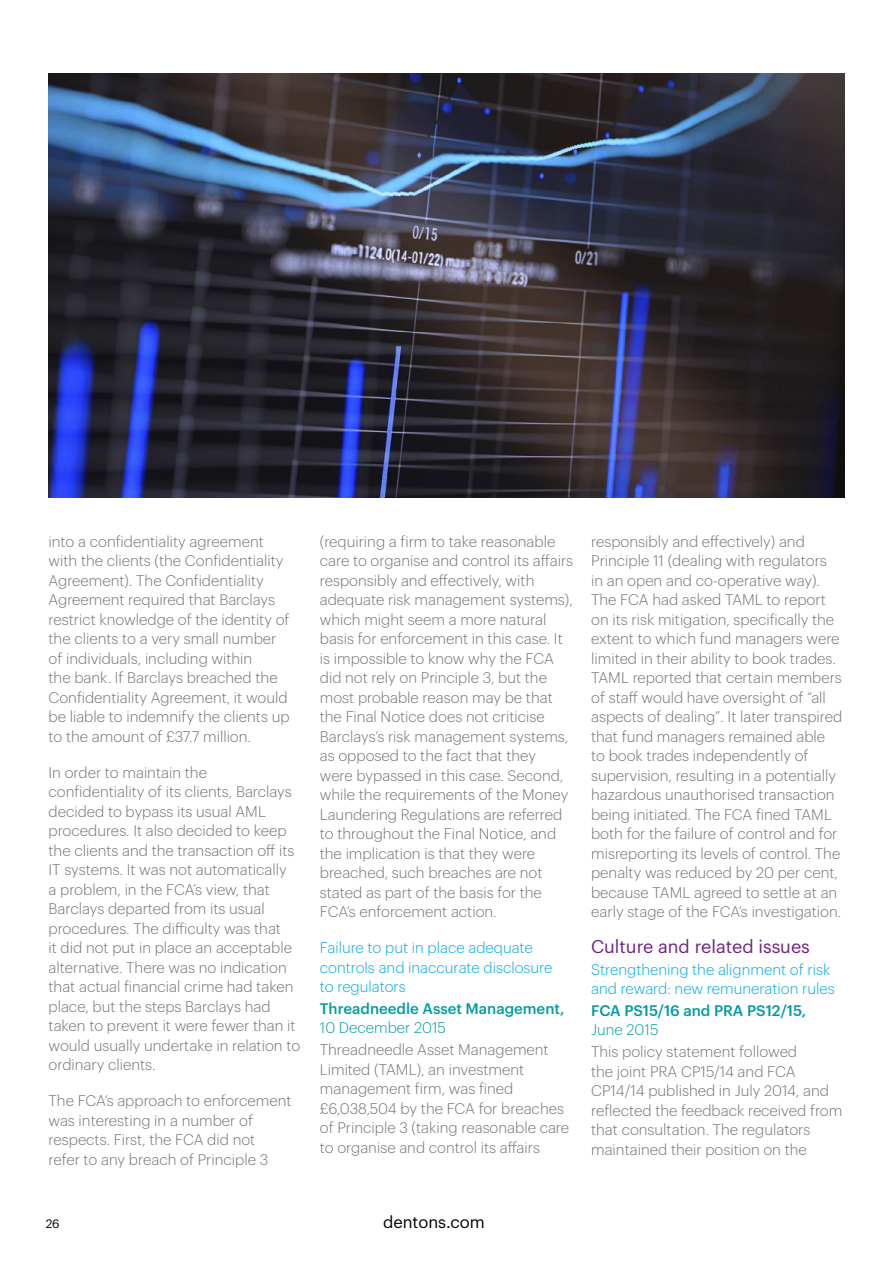
<style>
.page{position:relative;width:893px;height:1263px;background:#fff}
.page>*{position:absolute;margin:0;border:0;box-sizing:border-box;transform-origin:0 0}
.t1{font:18px "Dentons Sans";color:#702283}
.t2{font:16.5px "Dentons Sans";color:#000}
.t3{font:300 15px/19.5px "Dentons Sans";color:#717376}
.t4{font:300 15px/19.5px "Dentons Sans";color:#00a9e8}
.t5{font:500 15px "Dentons Sans";color:#009ca1}
.t6{font:300 15px "Dentons Sans";color:#009ca1}
.t7{font:12px "Dentons Sans";color:#000}
</style>
<div class="page">
<img style="left:49px;top:73px;width:795px;height:424px">
<p class="t3" style="left:49px;top:530px;width:243px">into a confidentiality agreement with the clients (the Confidentiality Agreement). The Confidentiality Agreement required that Barclays restrict knowledge of the identity of the clients to a very small number of individuals, including within<br>the bank. If Barclays breached the Confidentiality Agreement, it would be liable to indemnify the clients up to the amount of £37.7 million.</p>
<p class="t3" style="left:49px;top:761px;width:253px">In order to maintain the confidentiality of its clients, Barclays decided to bypass its usual AML procedures. It also decided to keep the clients and the transaction off its IT systems. It was not automatically<br>a problem, in the FCA’s view, that Barclays departed from its usual procedures. The difficulty was that<br>it did not put in place an acceptable alternative. There was no indication that actual financial crime had taken place, but the steps Barclays had taken to prevent it were fewer than it would usually undertake in relation to ordinary clients.</p>
<p class="t3" style="left:49px;top:1090px;width:244px">The FCA’s approach to enforcement was interesting in a number of respects. First, the FCA did not<br>refer to any breach of Principle 3</p>
<p class="t3" style="left:320px;top:530px;width:255px">(requiring a firm to take reasonable care to organise and control its affairs responsibly and effectively, with adequate risk management systems), which might seem a more natural basis for enforcement in this case. It is impossible to know why the FCA did not rely on Principle 3, but the most probable reason may be that the Final Notice does not criticise Barclays’s risk management systems, as opposed to the fact that they<br>were bypassed in this case. Second, while the requirements of the Money Laundering Regulations are referred to throughout the Final Notice, and the implication is that they were breached, such breaches are not stated as part of the basis for the FCA’s enforcement action.</p>
<p class="t4" style="left:320px;top:937px;width:234px">Failure to put in place adequate controls and inaccurate disclosure to regulators</p>
<p class="t5" style="left:320px;top:997px;width:246px">Threadneedle Asset Management,</p>
<p class="t6" style="left:320px;top:1017px;width:128px">10 December 2015</p>
<p class="t3" style="left:320px;top:1039px;width:251px">Threadneedle Asset Management Limited (TAML), an investment management firm, was fined £6,038,504 by the FCA for breaches of Principle 3 (taking reasonable care to organise and control its affairs</p>
<p class="t3" style="left:591px;top:530px;width:253px">responsibly and effectively) and Principle 11 (dealing with regulators in an open and co-operative way).<br>The FCA had asked TAML to report on its risk mitigation, specifically the extent to which fund managers were limited in their ability to book trades.<br>TAML reported that certain members of staff would have oversight of “all aspects of dealing”. It later transpired that fund managers remained able to book trades independently of supervision, resulting in a potentially hazardous unauthorised transaction being initiated. The FCA fined TAML both for the failure of control and for misreporting its levels of control. The penalty was reduced by 20 per cent, because TAML agreed to settle at an early stage of the FCA’s investigation.</p>
<p class="t1" style="left:591px;top:933px;width:220px">Culture and related issues</p>
<p class="t4" style="left:591px;top:958px;width:245px">Strengthening the alignment of risk and reward: new remuneration rules</p>
<p class="t5" style="left:591px;top:999px;width:216px">FCA PS15/16 and PRA PS12/15,</p>
<p class="t6" style="left:591px;top:1019px;width:69px">June 2015</p>
<p class="t3" style="left:591px;top:1041px;width:253px">This policy statement followed<br>the joint PRA CP15/14 and FCA CP14/14 published in July 2014, and reflected the feedback received from that consultation. The regulators maintained their position on the</p>
<p class="t7" style="left:46px;top:1214px;width:15px">26</p>
<p class="t2" style="left:383px;top:1209px;width:103px">dentons.com</p>
</div>
